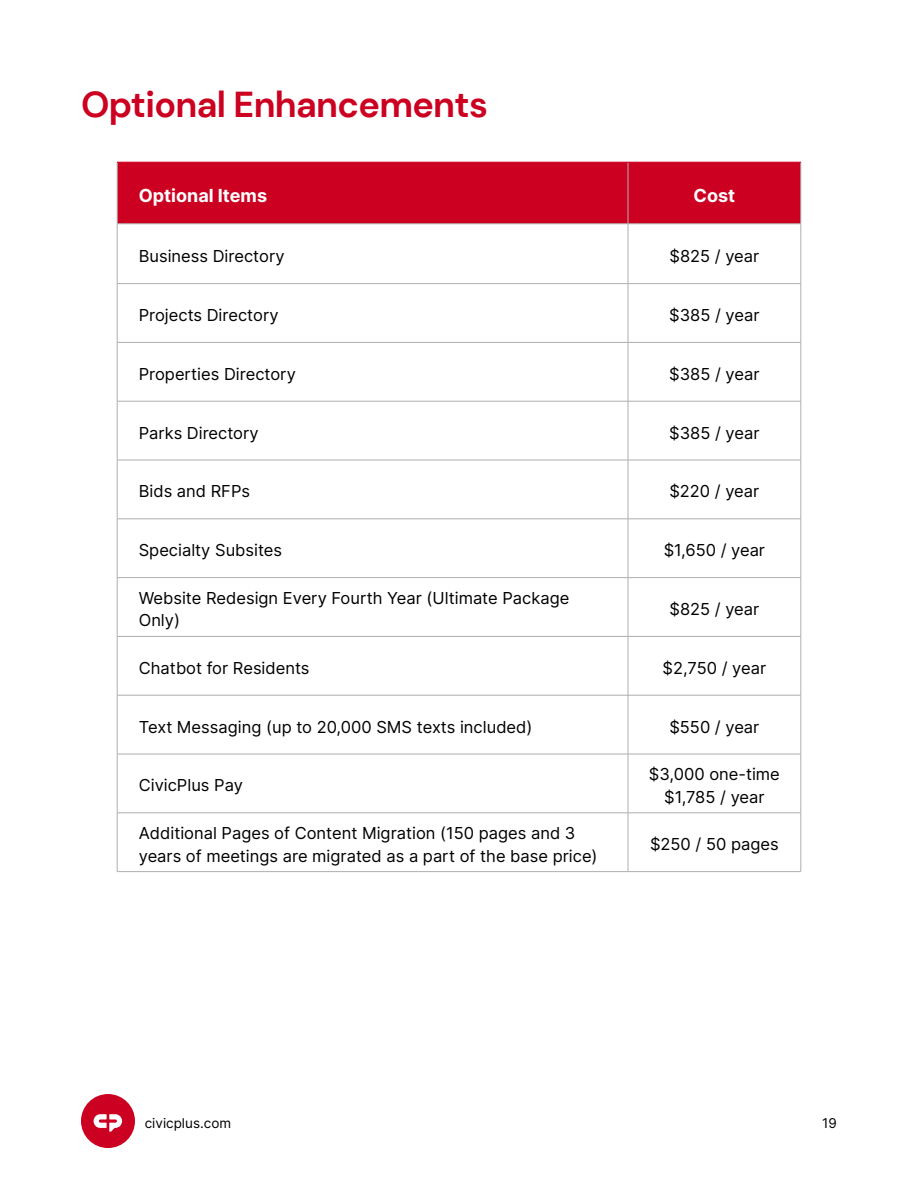
<style>
.page{position:relative;width:918px;height:1188px;background:#fff}
.page>*{position:absolute;margin:0;border:0;box-sizing:border-box;transform-origin:0 0}
.t1{font:700 36px "DM Sans";letter-spacing:-.02em;color:#cc0020}
.t2{font:700 18px "Inter";color:#fff}
.t3{font:16.5px/22.5px "Inter";color:#000}
.t4{font:13.5px "Inter";color:#000}
</style>
<div class="page">
<svg style="left:81px;top:1094px;width:54px;height:54px"></svg>
<div style="left:118px;top:163px;width:683px;height:61px;background:#cc0020"></div>
<hr style="left:117px;top:162px;width:1px;height:62px;background:#afafaf">
<hr style="left:628px;top:162px;width:1px;height:62px;background:#afafaf">
<hr style="left:801px;top:162px;width:1px;height:62px;background:#afafaf">
<hr style="left:117px;top:224px;width:1px;height:59px;background:#afafaf">
<hr style="left:628px;top:224px;width:1px;height:59px;background:#afafaf">
<hr style="left:801px;top:224px;width:1px;height:59px;background:#afafaf">
<hr style="left:117px;top:284px;width:1px;height:58px;background:#afafaf">
<hr style="left:628px;top:284px;width:1px;height:58px;background:#afafaf">
<hr style="left:801px;top:284px;width:1px;height:58px;background:#afafaf">
<hr style="left:117px;top:342px;width:511px;height:1px;background:#afafaf">
<hr style="left:117px;top:343px;width:1px;height:58px;background:#afafaf">
<hr style="left:628px;top:342px;width:173px;height:1px;background:#afafaf">
<hr style="left:628px;top:343px;width:1px;height:58px;background:#afafaf">
<hr style="left:801px;top:343px;width:1px;height:58px;background:#afafaf">
<hr style="left:117px;top:401px;width:511px;height:1px;background:#afafaf">
<hr style="left:117px;top:401px;width:1px;height:59px;background:#afafaf">
<hr style="left:628px;top:401px;width:173px;height:1px;background:#afafaf">
<hr style="left:628px;top:401px;width:1px;height:59px;background:#afafaf">
<hr style="left:801px;top:401px;width:1px;height:59px;background:#afafaf">
<hr style="left:117px;top:460px;width:511px;height:1px;background:#afafaf">
<hr style="left:117px;top:460px;width:1px;height:59px;background:#afafaf">
<hr style="left:628px;top:460px;width:173px;height:1px;background:#afafaf">
<hr style="left:628px;top:460px;width:1px;height:59px;background:#afafaf">
<hr style="left:801px;top:460px;width:1px;height:59px;background:#afafaf">
<hr style="left:117px;top:519px;width:511px;height:1px;background:#afafaf">
<hr style="left:117px;top:519px;width:1px;height:58px;background:#afafaf">
<hr style="left:628px;top:519px;width:173px;height:1px;background:#afafaf">
<hr style="left:628px;top:519px;width:1px;height:58px;background:#afafaf">
<hr style="left:801px;top:519px;width:1px;height:58px;background:#afafaf">
<hr style="left:117px;top:577px;width:511px;height:1px;background:#afafaf">
<hr style="left:117px;top:578px;width:1px;height:58px;background:#afafaf">
<hr style="left:628px;top:577px;width:173px;height:1px;background:#afafaf">
<hr style="left:628px;top:578px;width:1px;height:58px;background:#afafaf">
<hr style="left:801px;top:578px;width:1px;height:58px;background:#afafaf">
<hr style="left:117px;top:636px;width:511px;height:1px;background:#afafaf">
<hr style="left:117px;top:637px;width:1px;height:58px;background:#afafaf">
<hr style="left:628px;top:636px;width:173px;height:1px;background:#afafaf">
<hr style="left:628px;top:637px;width:1px;height:58px;background:#afafaf">
<hr style="left:801px;top:637px;width:1px;height:58px;background:#afafaf">
<hr style="left:117px;top:695px;width:511px;height:1px;background:#afafaf">
<hr style="left:117px;top:695px;width:1px;height:59px;background:#afafaf">
<hr style="left:628px;top:695px;width:173px;height:1px;background:#afafaf">
<hr style="left:628px;top:695px;width:1px;height:59px;background:#afafaf">
<hr style="left:801px;top:695px;width:1px;height:59px;background:#afafaf">
<hr style="left:117px;top:754px;width:511px;height:1px;background:#afafaf">
<hr style="left:117px;top:754px;width:1px;height:59px;background:#afafaf">
<hr style="left:628px;top:754px;width:173px;height:1px;background:#afafaf">
<hr style="left:628px;top:754px;width:1px;height:59px;background:#afafaf">
<hr style="left:801px;top:754px;width:1px;height:59px;background:#afafaf">
<hr style="left:117px;top:813px;width:511px;height:1px;background:#afafaf">
<hr style="left:117px;top:813px;width:1px;height:58px;background:#afafaf">
<hr style="left:628px;top:813px;width:173px;height:1px;background:#afafaf">
<hr style="left:628px;top:813px;width:1px;height:58px;background:#afafaf">
<hr style="left:801px;top:813px;width:1px;height:58px;background:#afafaf">
<hr style="left:117px;top:871px;width:511px;height:1px;background:#afafaf">
<hr style="left:628px;top:871px;width:173px;height:1px;background:#afafaf">
<hr style="left:117px;top:162px;width:511px;height:1px;background:#cc0020">
<hr style="left:628px;top:162px;width:173px;height:1px;background:#cc0020">
<hr style="left:117px;top:224px;width:511px;height:1px;background:#afafaf">
<hr style="left:628px;top:224px;width:173px;height:1px;background:#afafaf">
<hr style="left:117px;top:283px;width:511px;height:1px;background:#afafaf">
<hr style="left:628px;top:283px;width:173px;height:1px;background:#afafaf">
<h1 class="t1" style="left:81px;top:82px;width:408px">Optional Enhancements</h1>
<p class="t2" style="left:139px;top:182px;width:130px">Optional Items</p>
<p class="t2" style="left:694px;top:182px;width:43px">Cost</p>
<p class="t3" style="left:139px;top:244px;width:147px">Business Directory</p>
<p class="t3" style="left:670px;top:244px;width:91px">$825 / year</p>
<p class="t3" style="left:139px;top:303px;width:141px">Projects Directory</p>
<p class="t3" style="left:669px;top:303px;width:92px">$385 / year</p>
<p class="t3" style="left:139px;top:362px;width:159px">Properties Directory</p>
<p class="t3" style="left:669px;top:362px;width:92px">$385 / year</p>
<p class="t3" style="left:139px;top:421px;width:121px">Parks Directory</p>
<p class="t3" style="left:669px;top:421px;width:92px">$385 / year</p>
<p class="t3" style="left:139px;top:480px;width:113px">Bids and RFPs</p>
<p class="t3" style="left:669px;top:480px;width:91px">$220 / year</p>
<p class="t3" style="left:139px;top:539px;width:145px">Specialty Subsites</p>
<p class="t3" style="left:664px;top:539px;width:103px">$1,650 / year</p>
<p class="t3" style="left:139px;top:586px;width:432px">Website Redesign Every Fourth Year (Ultimate Package<br>Only)</p>
<p class="t3" style="left:670px;top:597px;width:91px">$825 / year</p>
<p class="t3" style="left:139px;top:656px;width:172px">Chatbot for Residents</p>
<p class="t3" style="left:663px;top:656px;width:105px">$2,750 / year</p>
<p class="t3" style="left:139px;top:715px;width:395px">Text Messaging (up to 20,000 SMS texts included)</p>
<p class="t3" style="left:669px;top:715px;width:91px">$550 / year</p>
<p class="t3" style="left:139px;top:774px;width:106px">CivicPlus Pay</p>
<p class="t3" style="left:649px;top:763px;width:132px;text-align:center">$3,000 one-time $1,785 / year</p>
<p class="t3" style="left:139px;top:821px;width:460px">Additional Pages of Content Migration (150 pages and 3 years of meetings are migrated as a part of the base price)</p>
<p class="t3" style="left:650px;top:833px;width:130px">$250 / 50 pages</p>
<p class="t4" style="left:145px;top:1113px;width:88px">civicplus.com</p>
<p class="t4" style="left:822px;top:1113px;width:16px">19</p>
</div>
